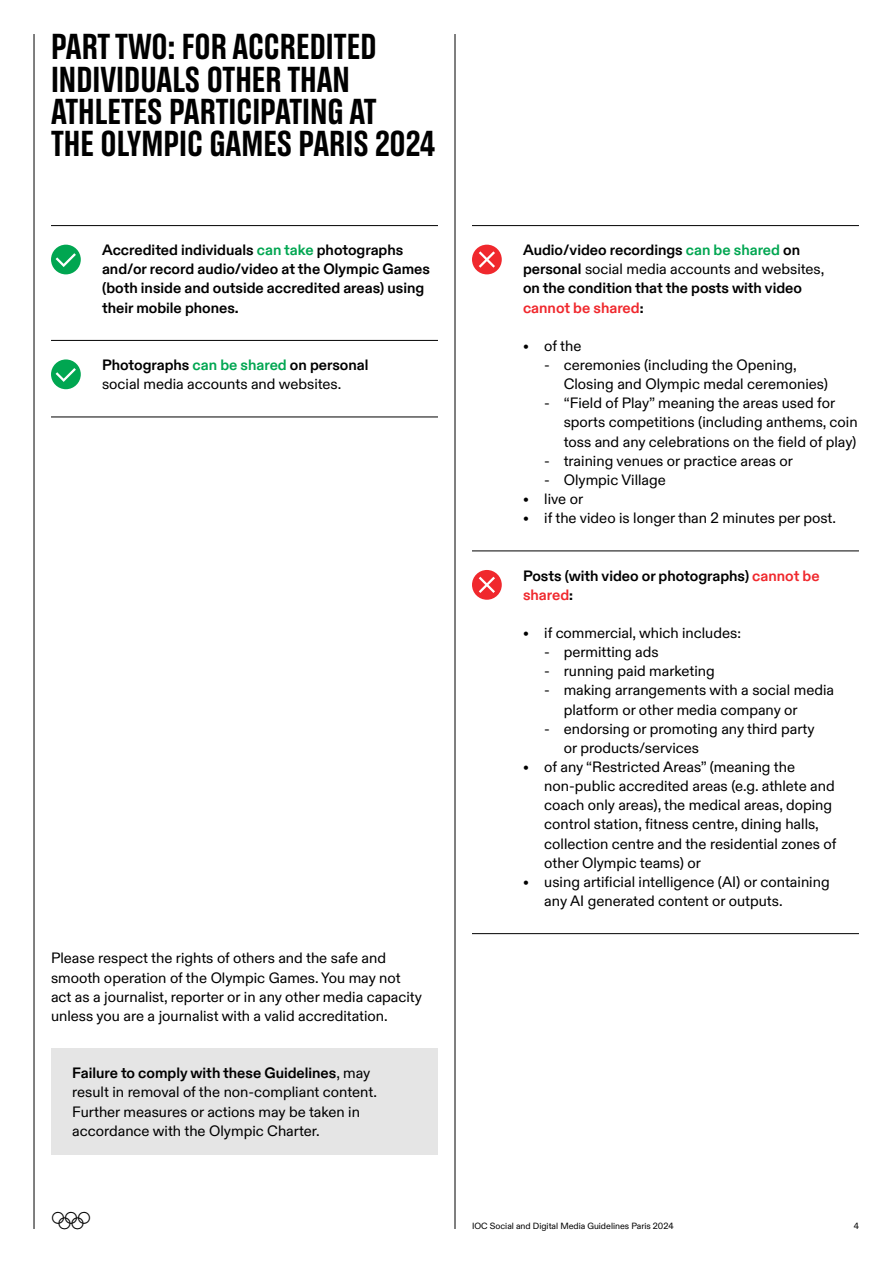
<style>
.page{position:relative;width:893px;height:1263px;background:#fff}
.page>*{position:absolute;margin:0;border:0;box-sizing:border-box;transform-origin:0 0}
.t1{font:36px/32.4px "Olympic Headline";color:#000}
.t2{font:24px "Olympic Sans";color:#000}
.t3{font:15px/19.2px "Olympic Sans";color:#000}
.t4{font:700 15px/19.2px "Olympic Sans";color:#000}
.t5{font:9px "Olympic Sans";color:#000}
.s1{color:#00a651}
.s2{font-weight:700}
.s3{font-weight:700;color:#00a651}
.s4{font-weight:400}
.s5{color:#f0282d}
</style>
<div class="page">
<hr style="left:34px;top:34px;width:1px;height:1195px;background:#000">
<hr style="left:455px;top:34px;width:1px;height:1195px;background:#000">
<hr style="left:472px;top:225px;width:387px;height:1px;background:#000">
<hr style="left:472px;top:551px;width:387px;height:1px;background:#000">
<hr style="left:472px;top:933px;width:387px;height:1px;background:#000">
<div style="left:472px;top:245px;width:30px;height:29px;background:#f0282d;border-radius:50%"></div>
<svg style="left:479px;top:251px;width:16px;height:17px"></svg>
<div style="left:472px;top:570px;width:30px;height:30px;background:#f0282d;border-radius:50%"></div>
<svg style="left:479px;top:577px;width:16px;height:16px"></svg>
<hr style="left:51px;top:225px;width:387px;height:1px;background:#000">
<hr style="left:51px;top:340px;width:387px;height:1px;background:#000">
<hr style="left:51px;top:417px;width:387px;height:1px;background:#000">
<div style="left:51px;top:1048px;width:387px;height:106px;background:#e5e5e5"></div>
<div style="left:51px;top:245px;width:30px;height:29px;background:#00a651;border-radius:50%"></div>
<svg style="left:56px;top:253px;width:20px;height:14px"></svg>
<div style="left:51px;top:359px;width:30px;height:30px;background:#00a651;border-radius:50%"></div>
<svg style="left:56px;top:368px;width:20px;height:14px"></svg>
<h1 class="t1" style="left:51px;top:30px;width:386px">PART TWO: FOR ACCREDITED<br>INDIVIDUALS OTHER THAN<br>ATHLETES PARTICIPATING AT<br>THE OLYMPIC GAMES PARIS 2024</h1>
<p class="t4" style="left:102px;top:240px;width:329px">Accredited individuals <span class="s1">can take</span> photographs and/or record audio/video at the Olympic Games (both inside and outside accredited areas) using their mobile phones.</p>
<p class="t3" style="left:102px;top:354px;width:268px"><span class="s2">Photographs</span> <span class="s3">can be shared</span> <span class="s2">on personal </span>social media accounts and websites.</p>
<p class="t3" style="left:51px;top:947px;width:372px">Please respect the rights of others and the safe and smooth operation of the Olympic Games. You may not act as a journalist, reporter or in any other media capacity unless you are a journalist with a valid accreditation.</p>
<p class="t3" style="left:72px;top:1062px;width:306px"><span class="s2">Failure to comply with these Guidelines</span>, may result in removal of the non-compliant content.<br>Further measures or actions may be taken in accordance with the Olympic Charter.</p>
<p class="t4" style="left:523px;top:240px;width:303px">Audio/video recordings <span class="s1">can be shared</span> on personal <span class="s4">social media accounts and websites, </span>on the condition that the posts with video <span class="s5">cannot be shared</span>:</p>
<p class="t3" style="left:523px;top:335px;width:60px">• of the</p>
<p class="t3" style="left:564px;top:354px;width:266px;text-indent:-19px">- ceremonies (including the Opening,<br>Closing and Olympic medal ceremonies)</p>
<p class="t3" style="left:564px;top:392px;width:295px;text-indent:-19px">- “Field of Play” meaning the areas used for sports competitions (including anthems, coin toss and any celebrations on the field of play)</p>
<p class="t3" style="left:544px;top:450px;width:250px">- training venues or practice areas or</p>
<p class="t3" style="left:544px;top:469px;width:123px">- Olympic Village</p>
<p class="t3" style="left:523px;top:488px;width:62px">• live or</p>
<p class="t3" style="left:523px;top:507px;width:315px">• if the video is longer than 2 minutes per post.</p>
<p class="t4" style="left:523px;top:565px;width:298px">Posts (with video or photographs) <span class="s5">cannot be shared</span>:</p>
<p class="t3" style="left:523px;top:622px;width:219px">• if commercial, which includes:</p>
<p class="t3" style="left:544px;top:641px;width:116px">- permitting ads</p>
<p class="t3" style="left:544px;top:660px;width:172px">- running paid marketing</p>
<p class="t3" style="left:564px;top:680px;width:272px;text-indent:-19px">- making arrangements with a social media platform or other media company or</p>
<p class="t3" style="left:564px;top:718px;width:252px;text-indent:-19px">- endorsing or promoting any third party or products/services</p>
<p class="t3" style="left:544px;top:756px;width:294px;text-indent:-21px">• of any “Restricted Areas” (meaning the non-public accredited areas (e.g. athlete and coach only areas), the medical areas, doping control station, fitness centre, dining halls, collection centre and the residential zones of other Olympic teams) or</p>
<p class="t3" style="left:544px;top:871px;width:287px;text-indent:-21px">• using artificial intelligence (AI) or containing any AI generated content or outputs.</p>
<h2 class="t2" style="left:51px;top:1202px;width:41px">(00000)</h2>
<p class="t5" style="left:472px;top:1219px;width:203px">IOC Social and Digital Media Guidelines Paris 2024</p>
<p class="t5" style="left:854px;top:1219px;width:7px">4</p>
</div>
